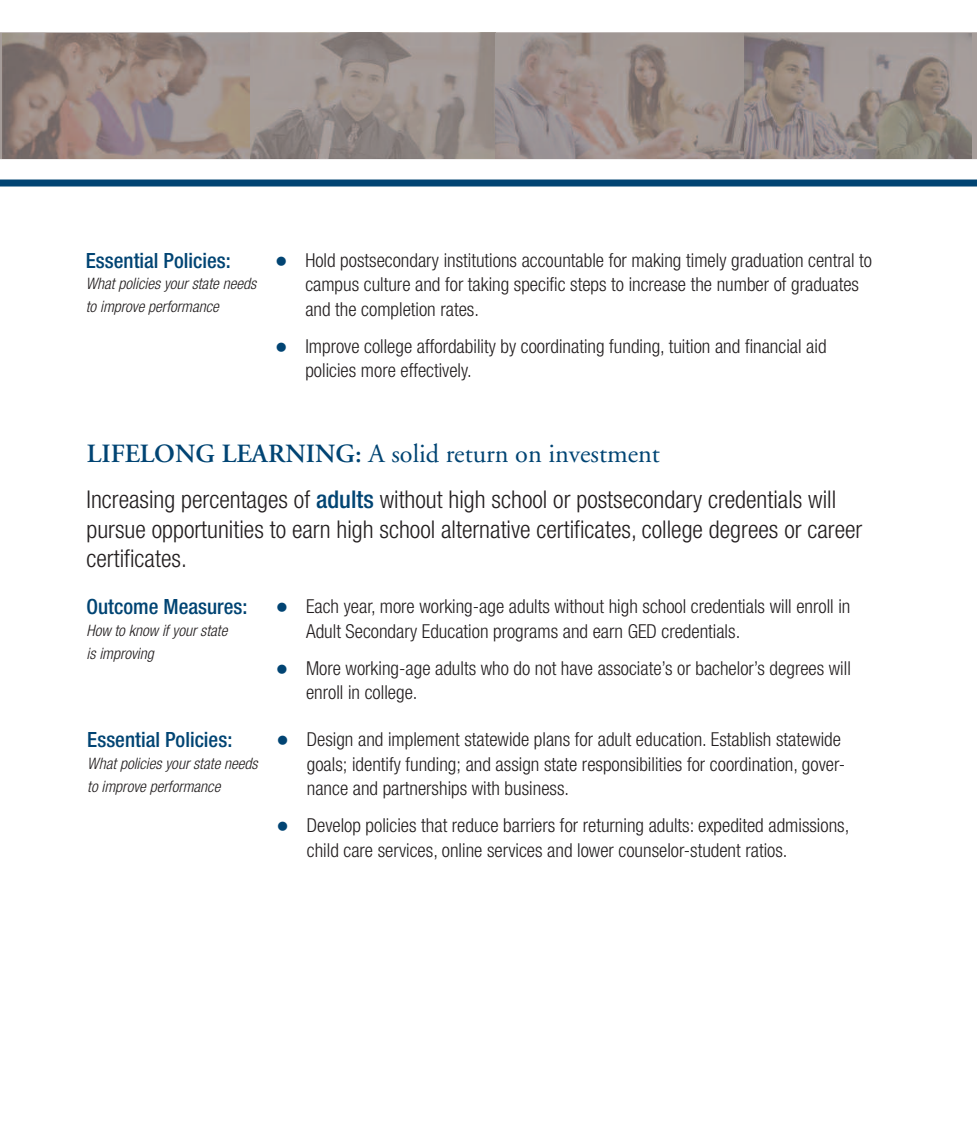
<style>
.page{position:relative;width:977px;height:1134px;background:#fff}
.page>*{position:absolute;margin:0;border:0;box-sizing:border-box;transform-origin:0 0}
.t1{font:26.25px "Adobe Garamond";color:#014473}
.t2{font:300 condensed 24.5px/29.4px "Helvetica Neue";color:#231f20}
.t3{font:500 condensed 21px "Helvetica Neue";color:#014473}
.t4{font:300 condensed 19.25px/24.5px "Helvetica Neue";color:#231f20}
.t5{font:italic 300 condensed 15.75px/22.9px "Helvetica Neue";color:#231f20}
.s1{color:#014473}
.s2{font-weight:600}
.s3{font-weight:500;color:#014473}
</style>
<div class="page">
<div style="left:0;top:180px;width:976px;height:7px;background:#014473"></div>
<svg style="left:0;top:32px;width:976px;height:127px;background:#988c88"></svg>
<p class="t3" style="left:86px;top:253px;width:146px">Essential Policies:</p>
<p class="t5" style="left:86px;top:274px;width:172px">What policies your state needs to improve performance</p>
<p class="t4" style="left:305px;top:249px;width:568px;text-indent:-30px"><span class="s1">●</span> Hold postsecondary institutions accountable for making timely graduation central to campus culture and for taking specific steps to increase the number of graduates and the completion rates.</p>
<p class="t4" style="left:305px;top:335px;width:522px;text-indent:-30px"><span class="s1">●</span> Improve college affordability by coordinating funding, tuition and financial aid policies more effectively.</p>
<h1 class="t1" style="left:87px;top:443px;width:574px"><span class="s2">LIFELONG LEARNING:</span> A solid return on investment</h1>
<p class="t2" style="left:86px;top:487px;width:777px">Increasing percentages of <span class="s3">adults</span> without high school or postsecondary credentials will pursue opportunities to earn high school alternative certificates, college degrees or career certificates.</p>
<p class="t4" style="left:306px;top:596px;width:546px;text-indent:-30px"><span class="s1">●</span> Each year, more working-age adults without high school credentials will enroll in<br>Adult Secondary Education programs and earn GED credentials.</p>
<p class="t4" style="left:306px;top:657px;width:546px;text-indent:-30px"><span class="s1">●</span> More working-age adults who do not have associate’s or bachelor’s degrees will enroll in college.</p>
<p class="t3" style="left:86px;top:599px;width:162px">Outcome Measures:</p>
<p class="t5" style="left:86px;top:620px;width:142px">How to know if your state is improving</p>
<p class="t3" style="left:87px;top:732px;width:146px">Essential Policies:</p>
<p class="t5" style="left:87px;top:753px;width:172px">What policies your state needs to improve performance</p>
<p class="t4" style="left:307px;top:729px;width:539px;text-indent:-30px"><span class="s1">●</span> Design and implement statewide plans for adult education. Establish statewide goals; identify funding; and assign state responsibilities for coordination, gover&shy;nance and partnerships with business.</p>
<p class="t4" style="left:307px;top:815px;width:544px;text-indent:-30px"><span class="s1">●</span> Develop policies that reduce barriers for returning adults: expedited admissions, child care services, online services and lower counselor-student ratios.</p>
</div>
